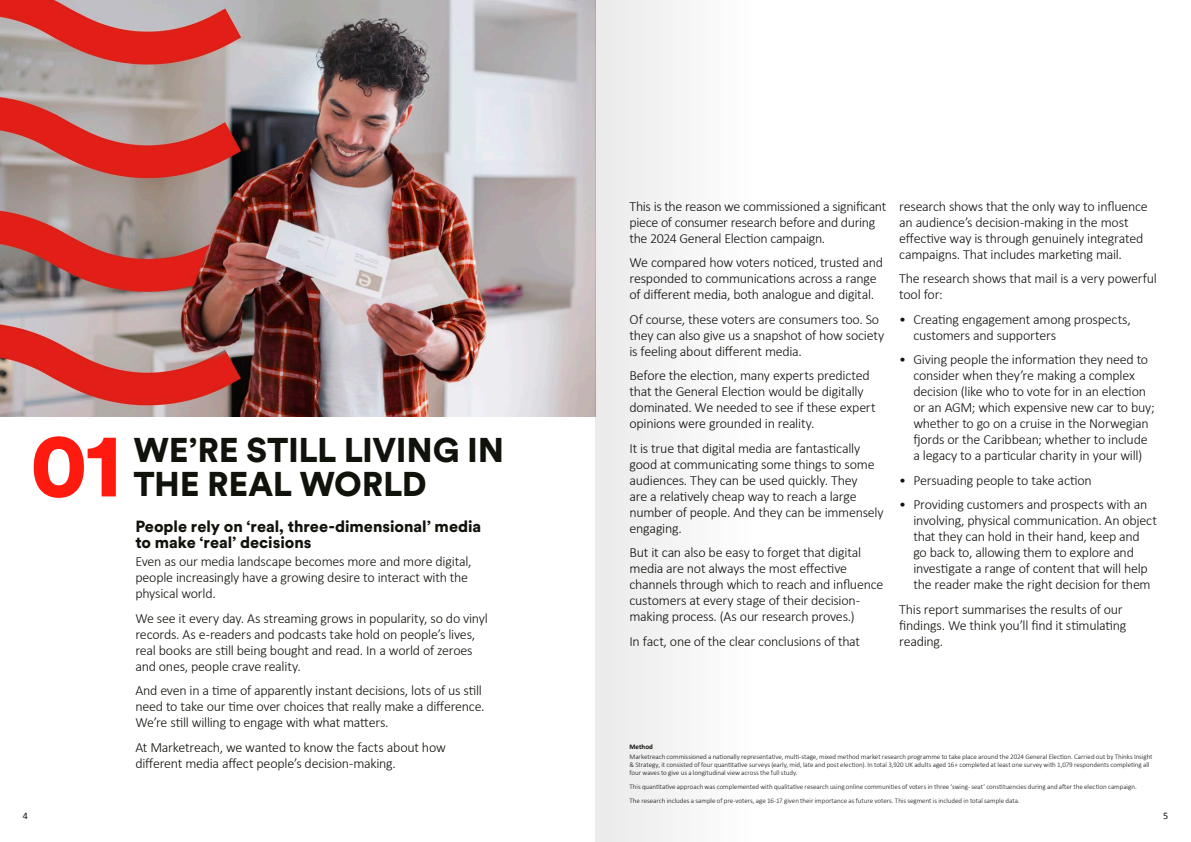
<style>
.page{position:relative;width:1191px;height:842px;background:#fff}
.page>*{position:absolute;margin:0;border:0;box-sizing:border-box;transform-origin:0 0}
.t1{font:900 90.5px "Circular XX";color:#ff1a10}
.t2{font:900 34px/34px "Circular XX";letter-spacing:-.01em;color:#10120c}
.t3{font:900 16px/16px "Circular XX";color:#10120c}
.t4{font:300 14px/16px "Calibri";letter-spacing:-.02em;color:#10120c}
.t5{font:10px "Calibri";color:#10120c}
.t6{font:300 7px/8px "Calibri";letter-spacing:-.005em;color:#10120c}
.t7{font:700 7px "Calibri";color:#10120c}
</style>
<div class="page">
<img style="left:0;top:0;width:595px;height:417px">
<div style="left:595px;top:0;width:163px;height:842px;background:#f5f5f5"></div>
<h1 class="t1" style="left:30px;top:401px;width:93px">01</h1>
<h2 class="t2" style="left:133px;top:432px;width:372px">WE’RE STILL LIVING IN<br>THE REAL WORLD</h2>
<p class="t3" style="left:135px;top:517px;width:347px">People rely on ‘real, three-dimensional’ media to make ‘real’ decisions</p>
<p class="t4" style="left:135px;top:554px;width:338px">Even as our media landscape becomes more and more digital, people increasingly have a growing desire to interact with the physical world.</p>
<p class="t4" style="left:135px;top:610px;width:354px">We see it every day. As streaming grows in popularity, so do vinyl records. As e-readers and podcasts take hold on people’s lives, real books are still being bought and read. In a world of zeroes and ones, people crave reality.</p>
<p class="t4" style="left:135px;top:683px;width:351px">And even in a time of apparently instant decisions, lots of us still need to take our time over choices that really make a difference.<br>We’re still willing to engage with what matters.</p>
<p class="t4" style="left:135px;top:739px;width:312px">At Marketreach, we wanted to know the facts about how different media affect people’s decision-making.</p>
<p class="t4" style="left:629px;top:198px;width:258px">This is the reason we commissioned a significant piece of consumer research before and during the 2024 General Election campaign.</p>
<p class="t4" style="left:629px;top:255px;width:255px">We compared how voters noticed, trusted and responded to communications across a range of different media, both analogue and digital.</p>
<p class="t4" style="left:629px;top:311px;width:256px">Of course, these voters are consumers too. So they can also give us a snapshot of how society is feeling about different media.</p>
<p class="t4" style="left:629px;top:368px;width:248px">Before the election, many experts predicted that the General Election would be digitally dominated. We needed to see if these expert opinions were grounded in reality.</p>
<p class="t4" style="left:629px;top:440px;width:256px">It is true that digital media are fantastically good at communicating some things to some audiences. They can be used quickly. They<br>are a relatively cheap way to reach a large number of people. And they can be immensely engaging.</p>
<p class="t4" style="left:629px;top:545px;width:255px">But it can also be easy to forget that digital media are not always the most effective channels through which to reach and influence customers at every stage of their decision&shy;making process. (As our research proves.)</p>
<p class="t4" style="left:629px;top:633px;width:232px">In fact, one of the clear conclusions of that</p>
<p class="t4" style="left:899px;top:198px;width:250px">research shows that the only way to influence an audience’s decision-making in the most effective way is through genuinely integrated campaigns. That includes marketing mail.</p>
<p class="t4" style="left:899px;top:271px;width:259px">The research shows that mail is a very powerful tool for:</p>
<p class="t4" style="left:913px;top:311px;width:219px;text-indent:-14px">• Creating engagement among prospects, customers and supporters</p>
<p class="t4" style="left:913px;top:352px;width:243px;text-indent:-14px">• Giving people the information they need to consider when they’re making a complex decision (like who to vote for in an election or an AGM; which expensive new car to buy; whether to go on a cruise in the Norwegian fjords or the Caribbean; whether to include a legacy to a particular charity in your will)</p>
<p class="t4" style="left:899px;top:472px;width:194px">• Persuading people to take action</p>
<p class="t4" style="left:913px;top:497px;width:245px;text-indent:-14px">• Providing customers and prospects with an involving, physical communication. An object that they can hold in their hand, keep and<br>go back to, allowing them to explore and investigate a range of content that will help the reader make the right decision for them</p>
<p class="t4" style="left:899px;top:601px;width:229px">This report summarises the results of our findings. We think you’ll find it stimulating reading.</p>
<p class="t7" style="left:629px;top:741px;width:25px">Method</p>
<p class="t6" style="left:629px;top:753px;width:524px">Marketreach commissioned a nationally representative, multi-stage, mixed method market research programme to take place around the 2024 General Election. Carried out by Thinks Insight &amp; Strategy, it consisted of four quantitative surveys (early, mid, late and post election). In total 3,920 UK adults aged 16+ completed at least one survey with 1,079 respondents completing all four waves to give us a longitudinal view across the full study.</p>
<p class="t6" style="left:629px;top:780px;width:509px;line-height:13.7px">This quantitative approach was complemented with qualitative research using online communities of voters in three ‘swing- seat’ constituencies during and after the election campaign.<br>The research includes a sample of pre-voters, age 16-17 given their importance as future voters. This segment is included in total sample data.</p>
<p class="t5" style="left:23px;top:809px;width:7px">4</p>
<p class="t5" style="left:1163px;top:809px;width:7px">5</p>
</div>
